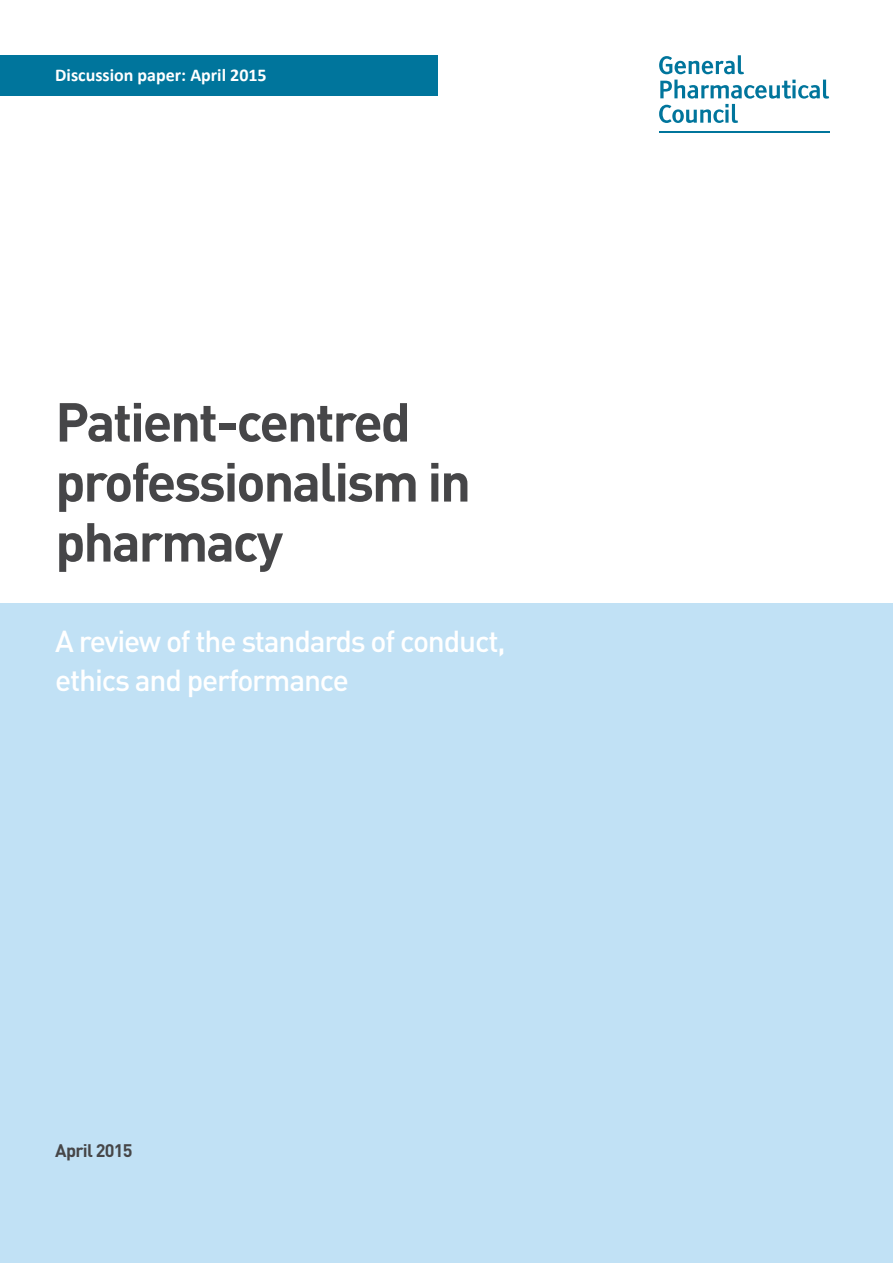
<style>
.page{position:relative;width:893px;height:1263px;background:#fff}
.page>*{position:absolute;margin:0;border:0;box-sizing:border-box;transform-origin:0 0}
.t1{font:700 54px/60px "DIN";letter-spacing:-.04em;color:#464648}
.t2{font:500 30px/39px "DIN";letter-spacing:-.04em;color:#fff}
.t3{font:700 18px "Calibri";color:#fff}
.t4{font:700 18px "DIN";letter-spacing:-.04em;color:#464648}
</style>
<div class="page">
<div style="left:0;top:603px;width:893px;height:660px;background:#c1e1f5"></div>
<div style="left:0;top:55px;width:437px;height:41px;background:#00759c"></div>
<svg style="left:659px;top:55px;width:85px;height:19px"></svg>
<svg style="left:659px;top:80px;width:170px;height:43px"></svg>
<hr style="left:659px;top:131px;width:170px;height:2px;background:#00759c">
<p class="t3" style="left:55px;top:63px;width:213px">Discussion paper: April 2015</p>
<h1 class="t1" style="left:55px;top:390px;width:417px">Patient-centred professionalism in pharmacy</h1>
<p class="t2" style="left:55px;top:621px;width:452px">A review of the standards of conduct, ethics and performance</p>
<p class="t4" style="left:55px;top:1139px;width:79px">April 2015</p>
</div>
